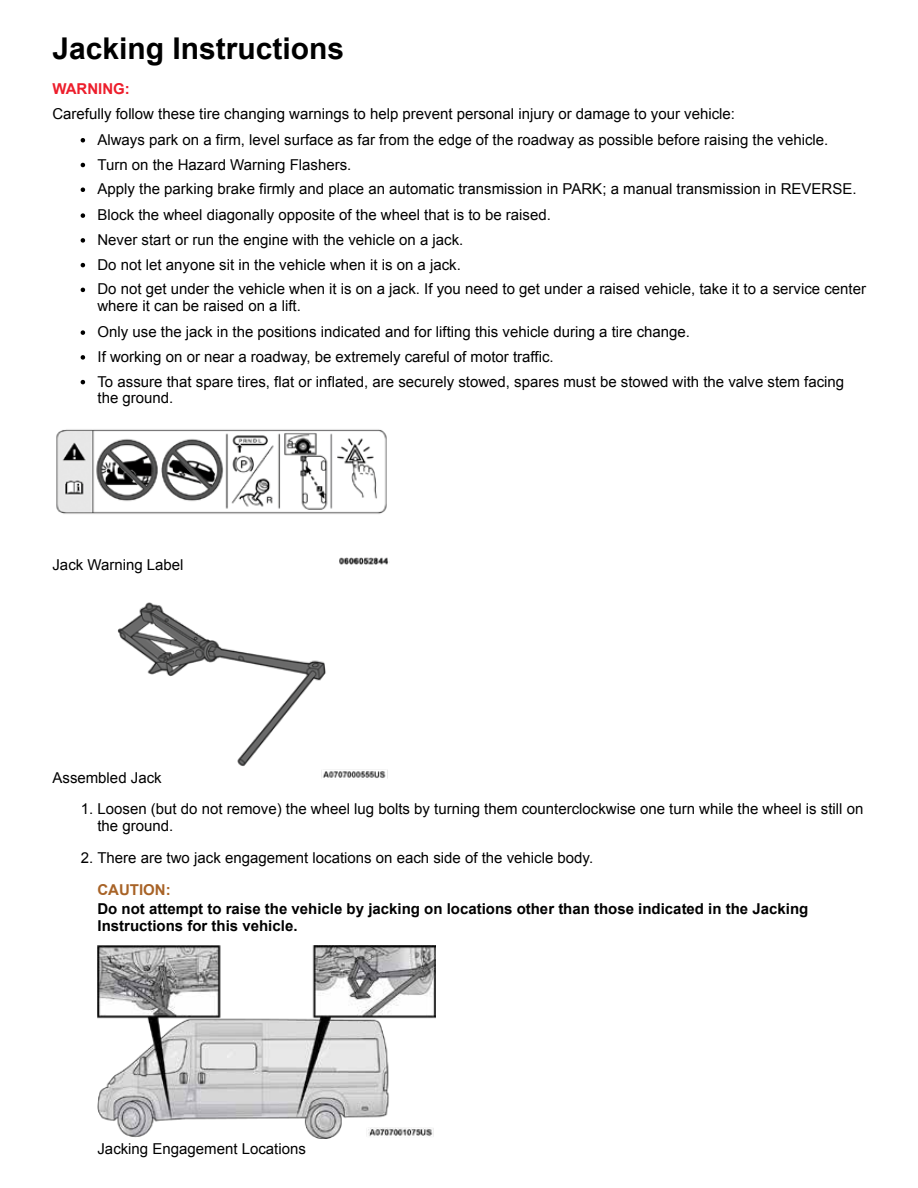
<style>
.page{position:relative;width:918px;height:1188px;background:#fff}
.page>*{position:absolute;margin:0;border:0;box-sizing:border-box;transform-origin:0 0}
.t1{font:700 30px "Arial";color:#000}
.t2{font:15px/25px "Arial";color:#000}
.t3{font:700 15px/16.8px "Arial";color:#000}
.t4{font:700 15px "Arial";color:#ed1e2c}
.t5{font:700 15px "Arial";color:#a86327}
</style>
<div class="page">
<svg style="left:81px;top:138px;width:4px;height:4px"></svg>
<svg style="left:81px;top:163px;width:4px;height:4px"></svg>
<svg style="left:81px;top:188px;width:4px;height:4px"></svg>
<svg style="left:81px;top:213px;width:4px;height:5px"></svg>
<svg style="left:81px;top:238px;width:4px;height:5px"></svg>
<svg style="left:81px;top:263px;width:4px;height:4px"></svg>
<svg style="left:81px;top:288px;width:4px;height:4px"></svg>
<svg style="left:81px;top:330px;width:4px;height:5px"></svg>
<svg style="left:81px;top:355px;width:4px;height:5px"></svg>
<svg style="left:81px;top:380px;width:4px;height:4px"></svg>
<img style="left:56px;top:429px;width:334px;height:136px">
<img style="left:117px;top:602px;width:271px;height:177px">
<img style="left:98px;top:946px;width:337px;height:192px">
<h1 class="t1" style="left:52px;top:29px;width:293px">Jacking Instructions</h1>
<p class="t4" style="left:52px;top:79px;width:79px">WARNING:</p>
<p class="t2" style="left:98px;top:101px;width:770px;text-indent:-45px">Carefully follow these tire changing warnings to help prevent personal injury or damage to your vehicle:<br>Always park on a firm, level surface as far from the edge of the roadway as possible before raising the vehicle.<br>Turn on the Hazard Warning Flashers.<br>Apply the parking brake firmly and place an automatic transmission in PARK; a manual transmission in REVERSE.<br>Block the wheel diagonally opposite of the wheel that is to be raised.<br>Never start or run the engine with the vehicle on a jack.<br>Do not let anyone sit in the vehicle when it is on a jack.<br>Do not get under the vehicle when it is on a jack. If you need to get under a raised vehicle, take it to a service center</p>
<p class="t2" style="left:98px;top:294px;width:748px">where it can be raised on a lift.<br>Only use the jack in the positions indicated and for lifting this vehicle during a tire change.<br>If working on or near a roadway, be extremely careful of motor traffic.<br>To assure that spare tires, flat or inflated, are securely stowed, spares must be stowed with the valve stem facing</p>
<p class="t2" style="left:98px;top:386px;width:77px">the ground.</p>
<p class="t2" style="left:52px;top:552px;width:133px">Jack Warning Label</p>
<p class="t2" style="left:52px;top:765px;width:111px">Assembled Jack</p>
<p class="t2" style="left:97px;top:801px;width:767px;line-height:16.8px;text-indent:-17px">1. Loosen (but do not remove) the wheel lug bolts by turning them counterclockwise one turn while the wheel is still on the ground.</p>
<p class="t2" style="left:81px;top:845px;width:514px">2. There are two jack engagement locations on each side of the vehicle body.</p>
<p class="t5" style="left:98px;top:880px;width:75px">CAUTION:</p>
<p class="t3" style="left:98px;top:901px;width:712px">Do not attempt to raise the vehicle by jacking on locations other than those indicated in the Jacking<br>Instructions for this vehicle.</p>
<p class="t2" style="left:98px;top:1136px;width:210px">Jacking Engagement Locations</p>
</div>
